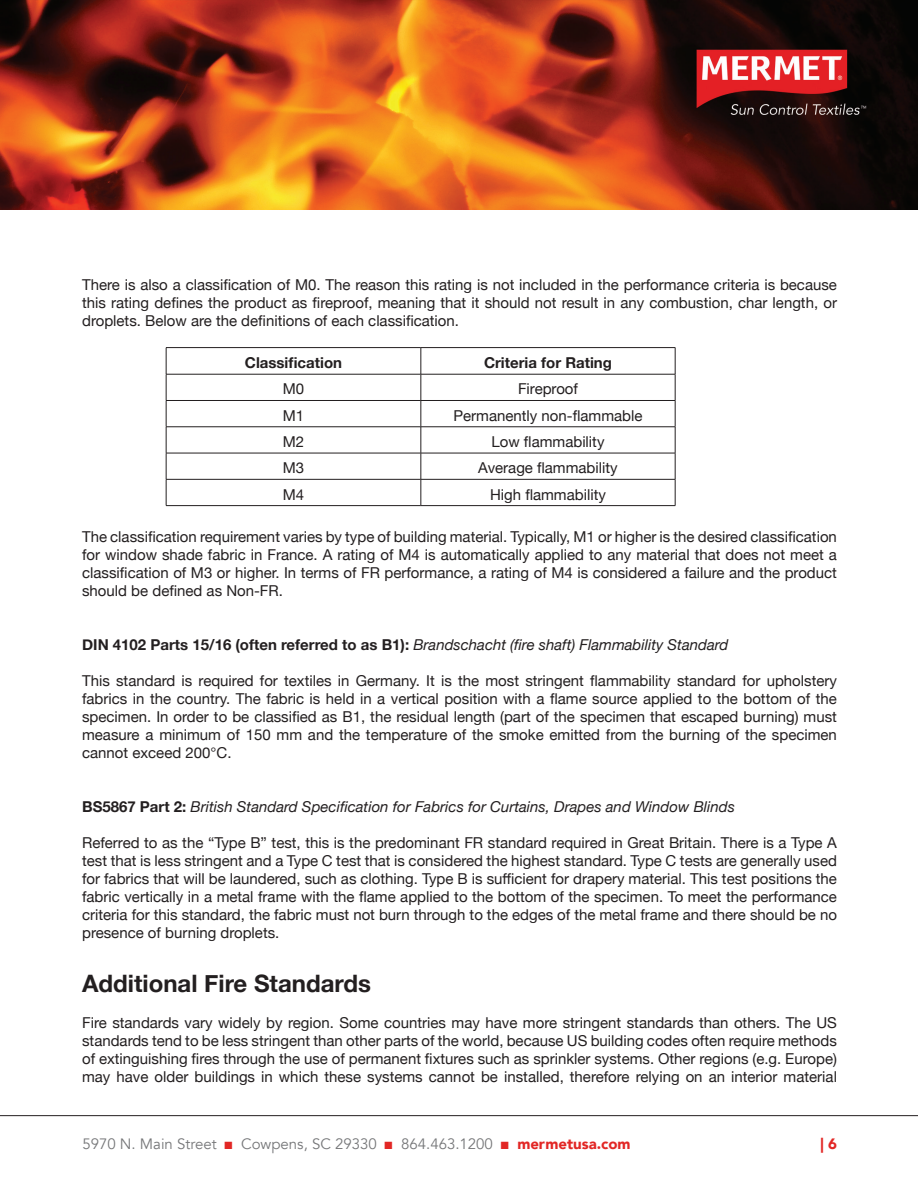
<style>
.page{position:relative;width:918px;height:1188px;background:#fff}
.page>*{position:absolute;margin:0;border:0;box-sizing:border-box;transform-origin:0 0}
.t1{font:700 24px "Helvetica Neue";color:#231f20}
.t2{font:15px/18px "Helvetica Neue";color:#231f20;text-align:justify}
.t3{font:italic 15px "Helvetica Neue";color:#231f20}
.t4{font:15px "Avenir";color:#767779}
.t5{font:700 15px "Helvetica Neue";color:#231f20}
.t6{font:900 15px "Avenir";color:#e22725}
.s1{font-weight:700;font-style:normal}
.s2{color:#e22725}
.s3{font-weight:900;color:#e22725}
</style>
<div class="page">
<hr style="left:0;top:1115px;width:918px;height:1px;background:#231f20">
<img style="left:0;top:0;width:918px;height:210px">
<hr style="left:166px;top:347px;width:255px;height:1px;background:#231f20">
<hr style="left:421px;top:347px;width:254px;height:1px;background:#231f20">
<hr style="left:166px;top:374px;width:255px;height:1px;background:#231f20">
<hr style="left:421px;top:374px;width:254px;height:1px;background:#231f20">
<hr style="left:166px;top:400px;width:255px;height:1px;background:#231f20">
<hr style="left:421px;top:400px;width:254px;height:1px;background:#231f20">
<hr style="left:166px;top:427px;width:255px;height:1px;background:#231f20">
<hr style="left:421px;top:427px;width:254px;height:1px;background:#231f20">
<hr style="left:166px;top:453px;width:255px;height:1px;background:#231f20">
<hr style="left:421px;top:453px;width:254px;height:1px;background:#231f20">
<hr style="left:166px;top:479px;width:255px;height:1px;background:#231f20">
<svg style="left:166px;top:348px;width:1px;height:157px"></svg>
<hr style="left:421px;top:479px;width:254px;height:1px;background:#231f20">
<svg style="left:421px;top:348px;width:1px;height:157px"></svg>
<svg style="left:675px;top:348px;width:1px;height:157px"></svg>
<hr style="left:166px;top:505px;width:255px;height:1px;background:#231f20">
<hr style="left:421px;top:505px;width:254px;height:1px;background:#231f20">
<p class="t2" style="left:82px;top:276px;width:756px">There is also a classification of M0. The reason this rating is not included in the performance criteria is because this rating defines the product as fireproof, meaning that it should not result in any combustion, char length, or droplets. Below are the definitions of each classification.</p>
<p class="t5" style="left:245px;top:351px;width:99px">Classification</p>
<p class="t5" style="left:484px;top:351px;width:130px">Criteria for Rating</p>
<p class="t2" style="left:283px;top:381px;width:23px">M0</p>
<p class="t2" style="left:518px;top:381px;width:62px">Fireproof</p>
<p class="t2" style="left:283px;top:407px;width:23px">M1</p>
<p class="t2" style="left:454px;top:407px;width:190px">Permanently non-flammable</p>
<p class="t2" style="left:283px;top:434px;width:23px">M2</p>
<p class="t2" style="left:491px;top:434px;width:115px">Low flammability</p>
<p class="t2" style="left:283px;top:460px;width:23px">M3</p>
<p class="t2" style="left:478px;top:460px;width:141px">Average flammability</p>
<p class="t2" style="left:283px;top:486px;width:23px">M4</p>
<p class="t2" style="left:490px;top:486px;width:117px">High flammability</p>
<p class="t2" style="left:82px;top:528px;width:756px">The classification requirement varies by type of building material. Typically, M1 or higher is the desired classification for window shade fabric in France. A rating of M4 is automatically applied to any material that does not meet a classification of M3 or higher. In terms of FR performance, a rating of M4 is considered a failure and the product should be defined as Non-FR.</p>
<p class="t3" style="left:82px;top:634px;width:648px"><span class="s1">DIN 4102 Parts 15/16 (often referred to as B1):</span> Brandschacht (fire shaft) Flammability Standard</p>
<p class="t2" style="left:82px;top:672px;width:756px">This standard is required for textiles in Germany. It is the most stringent flammability standard for upholstery fabrics in the country. The fabric is held in a vertical position with a flame source applied to the bottom of the specimen. In order to be classified as B1, the residual length (part of the specimen that escaped burning) must measure a minimum of 150 mm and the temperature of the smoke emitted from the burning of the specimen cannot exceed 200°C.</p>
<p class="t3" style="left:82px;top:796px;width:654px"><span class="s1">BS5867 Part 2:</span> British Standard Specification for Fabrics for Curtains, Drapes and Window Blinds</p>
<p class="t2" style="left:82px;top:834px;width:756px">Referred to as the “Type B” test, this is the predominant FR standard required in Great Britain. There is a Type A test that is less stringent and a Type C test that is considered the highest standard. Type C tests are generally used for fabrics that will be laundered, such as clothing. Type B is sufficient for drapery material. This test positions the fabric vertically in a metal frame with the flame applied to the bottom of the specimen. To meet the performance criteria for this standard, the fabric must not burn through to the edges of the metal frame and there should be no presence of burning droplets.</p>
<h1 class="t1" style="left:82px;top:964px;width:290px">Additional Fire Standards</h1>
<p class="t2" style="left:82px;top:1014px;width:756px">Fire standards vary widely by region. Some countries may have more stringent standards than others. The US standards tend to be less stringent than other parts of the world, because US building codes often require methods of extinguishing fires through the use of permanent fixtures such as sprinkler systems. Other regions (e.g. Europe) may have older buildings in which these systems cannot be installed, therefore relying on an interior material</p>
<p class="t4" style="left:82px;top:1135px;width:550px">5970 N. Main Street <span class="s2">■</span> Cowpens, SC 29330 <span class="s2">■</span> 864.463.1200 <span class="s2">■</span> <span class="s3">mermetusa.com</span></p>
<p class="t6" style="left:821px;top:1131px;width:18px">| 6</p>
</div>
